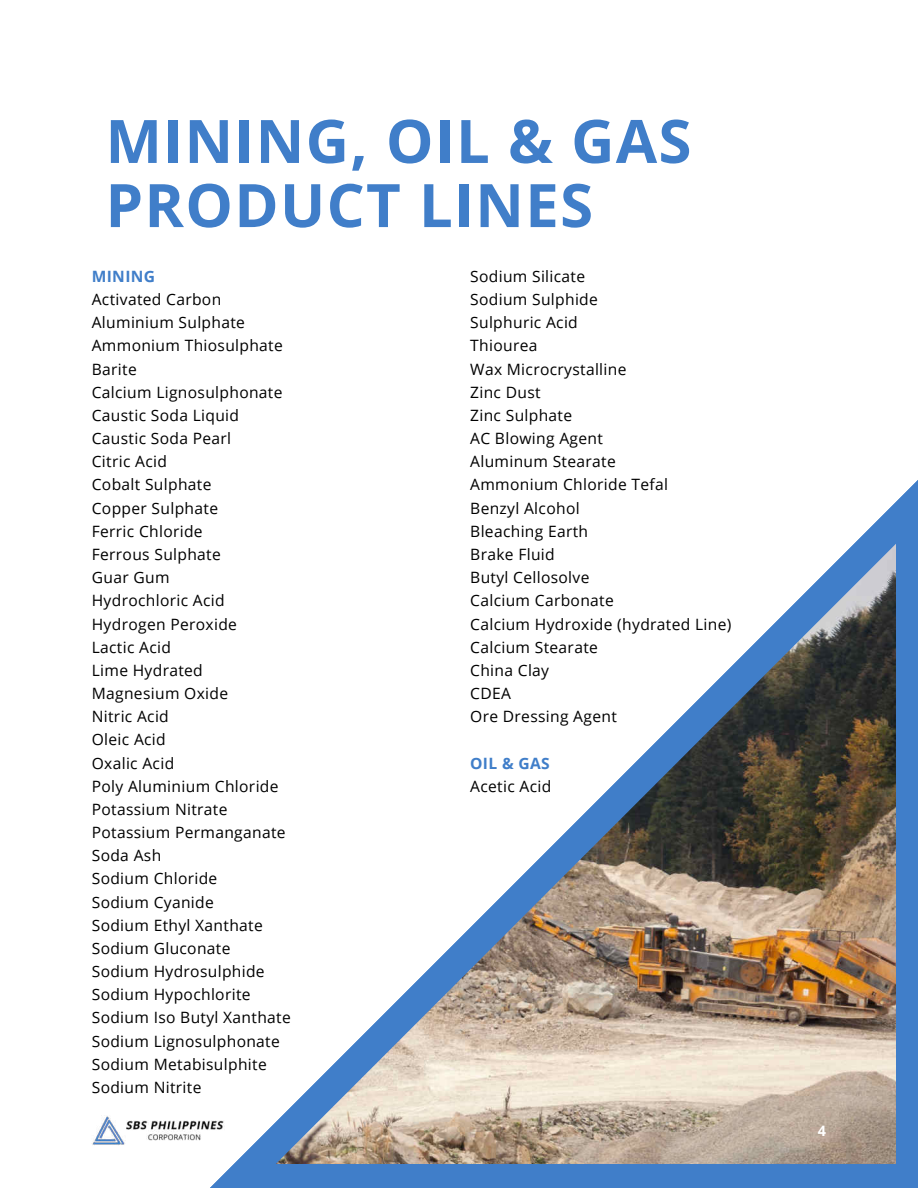
<style>
.page{position:relative;width:918px;height:1188px;background:#fff}
.page>*{position:absolute;margin:0;border:0;box-sizing:border-box;transform-origin:0 0}
.t1{font:700 60px/64.1px "Open Sans";letter-spacing:.02em;color:#407ec9}
.t2{font:15.6px/23.2px "Open Sans";letter-spacing:.02em;color:#000}
.t3{font:700 15.6px "Open Sans";letter-spacing:.02em;color:#407ec9}
.t4{font:700 14.4px "Open Sans";color:#fff}
</style>
<div class="page">
<svg style="left:210px;top:480px;width:708px;height:708px"></svg>
<div style="left:377px;top:585px;width:541px;height:603px;background:#407ec9"></div>
<img style="left:276px;top:544px;width:620px;height:620px">
<img style="left:92px;top:1115px;width:132px;height:31px">
<h1 class="t1" style="left:105px;top:108px;width:588px">MINING, OIL &amp; GAS<br>PRODUCT LINES</h1>
<p class="t3" style="left:92px;top:265px;width:65px">MINING</p>
<p class="t2" style="left:92px;top:287px;width:201px">Activated Carbon<br>Aluminium Sulphate<br>Ammonium Thiosulphate<br>Barite<br>Calcium Lignosulphonate<br>Caustic Soda Liquid<br>Caustic Soda Pearl<br>Citric Acid<br>Cobalt Sulphate<br>Copper Sulphate<br>Ferric Chloride<br>Ferrous Sulphate<br>Guar Gum<br>Hydrochloric Acid<br>Hydrogen Peroxide<br>Lactic Acid<br>Lime Hydrated<br>Magnesium Oxide<br>Nitric Acid<br>Oleic Acid<br>Oxalic Acid<br>Poly Aluminium Chloride<br>Potassium Nitrate<br>Potassium Permanganate<br>Soda Ash<br>Sodium Chloride<br>Sodium Cyanide<br>Sodium Ethyl Xanthate<br>Sodium Gluconate<br>Sodium Hydrosulphide<br>Sodium Hypochlorite<br>Sodium Iso Butyl Xanthate<br>Sodium Lignosulphonate<br>Sodium Metabisulphite<br>Sodium Nitrite</p>
<p class="t2" style="left:470px;top:264px;width:263px">Sodium Silicate<br>Sodium Sulphide<br>Sulphuric Acid<br>Thiourea<br>Wax Microcrystalline<br>Zinc Dust<br>Zinc Sulphate<br>AC Blowing Agent<br>Aluminum Stearate<br>Ammonium Chloride Tefal<br>Benzyl Alcohol<br>Bleaching Earth<br>Brake Fluid<br>Butyl Cellosolve<br>Calcium Carbonate<br>Calcium Hydroxide (hydrated Line)<br>Calcium Stearate<br>China Clay<br>CDEA<br>Ore Dressing Agent</p>
<p class="t3" style="left:470px;top:752px;width:81px">OIL &amp; GAS</p>
<p class="t2" style="left:470px;top:774px;width:83px">Acetic Acid</p>
<p class="t4" style="left:818px;top:1121px;width:10px">4</p>
</div>
